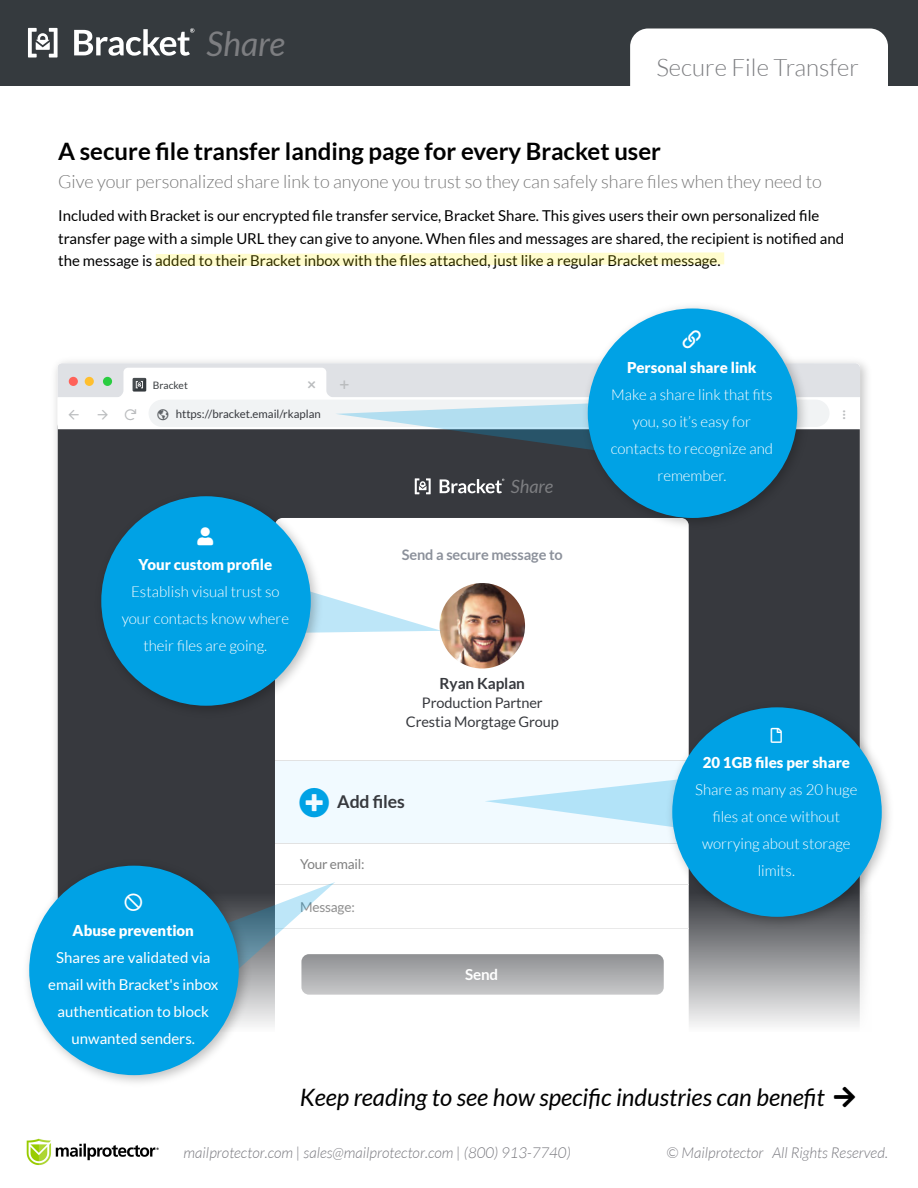
<style>
.page{position:relative;width:918px;height:1188px;background:#fff}
.page>*{position:absolute;margin:0;border:0;box-sizing:border-box;transform-origin:0 0}
.t1{font:italic 33.9px "Lato";color:#7d7e81}
.t2{font:700 24px "Lato";color:#000}
.t3{font:italic 24px "Lato";color:#000}
.t4{font:300 24px "Lato";color:#7d7e81}
.t5{font:italic 18.15px "Lato";color:#7d7e81}
.t6{font:300 18px "Lato";color:#787878}
.t7{font:700 17.7px "Lato";letter-spacing:-.01em;color:#37393e}
.t8{font:700 15.45px "Lato";letter-spacing:-.005em;color:#37393e}
.t9{font:700 15.15px "Lato";color:#fff}
.t10{font:15px/22.5px "Lato";color:#000}
.t11{font:300 15px/27px "Lato";color:#fff;text-align:center}
.t12{font:italic 300 15px "Lato";color:#7a7a80}
.t13{font:15px/27px "Lato";color:#fff;text-align:center}
.t14{font:900 15px "Lato";color:#fff}
.t15{font:14.55px/18.8px "Lato";letter-spacing:-.005em;color:#37393e;text-align:center}
.t16{font:700 14.55px "Lato";letter-spacing:-.005em;color:#8c919b}
.t17{font:13.65px "Lato";letter-spacing:-.015em;color:#7f7f7f}
.t18{font:11.4px "Lato";color:#37393e}
.t19{font:10.2px "Lato";color:#3c4043}
</style>
<div class="page">
<div style="left:0;top:0;width:918px;height:86px;background:#353a3e"></div>
<svg style="left:28px;top:28px;width:30px;height:30px"></svg>
<svg style="left:74px;top:28px;width:120px;height:28px"></svg>
<div style="left:57px;top:450px;width:803px;height:432px;background:#37393e"></div>
<svg style="left:275px;top:518px;width:414px;height:364px"></svg>
<svg style="left:415px;top:478px;width:16px;height:16px"></svg>
<svg style="left:440px;top:479px;width:64px;height:14px"></svg>
<svg style="left:333px;top:524px;width:299px;height:229px"></svg>
<div style="left:275px;top:760px;width:414px;height:83px;background:#f1faff"></div>
<hr style="left:275px;top:843px;width:414px;height:1px;background:#e2e2e2">
<hr style="left:275px;top:760px;width:414px;height:1px;background:#e2e2e2">
<hr style="left:275px;top:884px;width:414px;height:1px;background:#e2e2e2">
<svg style="left:255px;top:928px;width:615px;height:103px"></svg>
<svg style="left:485px;top:781px;width:177px;height:45px"></svg>
<svg style="left:255px;top:882px;width:80px;height:95px"></svg>
<svg style="left:328px;top:584px;width:113px;height:49px"></svg>
<img style="left:91px;top:485px;width:237px;height:237px">
<div style="left:101px;top:496px;width:210px;height:210px;background:#00a2e5;border-radius:50%"></div>
<img style="left:577px;top:306px;width:237px;height:229px">
<div style="left:588px;top:308px;width:209px;height:210px;background:#00a2e5;border-radius:50%"></div>
<img style="left:27px;top:855px;width:228px;height:228px">
<div style="left:29px;top:866px;width:210px;height:209px;background:#00a2e5;border-radius:50%"></div>
<img style="left:662px;top:697px;width:228px;height:237px">
<div style="left:672px;top:707px;width:210px;height:210px;background:#00a2e5;border-radius:50%"></div>
<svg style="left:156px;top:252px;width:568px;height:14px;background:#fffcd4"></svg>
<div style="left:630px;top:28px;width:258px;height:86px;background:#fff;border-radius:18px"></div>
<img style="left:26px;top:1138px;width:133px;height:28px">
<svg style="left:57px;top:363px;width:803px;height:87px"></svg>
<h1 class="t1" style="left:207px;top:25px;width:80px">Share</h1>
<h2 class="t4" style="left:656px;top:54px;width:204px">Secure File Transfer</h2>
<h2 class="t2" style="left:58px;top:137px;width:604px">A secure file transfer landing page for every Bracket user</h2>
<p class="t6" style="left:58px;top:172px;width:765px">Give your personalized share link to anyone you trust so they can safely share files when they need to</p>
<p class="t10" style="left:58px;top:205px;width:787px">Included with Bracket is our encrypted file transfer service, Bracket Share. This gives users their own personalized file transfer page with a simple URL they can give to anyone. When files and messages are shared, the recipient is notified and the message is added to their Bracket inbox with the files attached, just like a regular Bracket message.</p>
<p class="t19" style="left:153px;top:379px;width:36px">Bracket</p>
<p class="t18" style="left:176px;top:408px;width:147px">https://bracket.email/rkaplan</p>
<p class="t14" style="left:138px;top:556px;width:135px">Your custom profile</p>
<p class="t11" style="left:122px;top:578px;width:169px">Establish visual trust so your contacts know where their files are going.</p>
<p class="t5" style="left:511px;top:477px;width:44px">Share</p>
<p class="t16" style="left:402px;top:546px;width:163px">Send a secure message to</p>
<p class="t8" style="left:440px;top:675px;width:87px">Ryan Kaplan</p>
<p class="t15" style="left:406px;top:693px;width:155px">Production Partner<br>Crestia Morgtage Group</p>
<p class="t7" style="left:337px;top:792px;width:69px">Add files</p>
<p class="t17" style="left:300px;top:857px;width:66px">Your email:</p>
<p class="t14" style="left:73px;top:921px;width:123px">Abuse prevention</p>
<p class="t13" style="left:48px;top:944px;width:172px">Shares are validated via email with Bracket's inbox authentication to block unwanted senders.</p>
<p class="t17" style="left:300px;top:899px;width:56px">Message:</p>
<p class="t9" style="left:465px;top:966px;width:34px">Send</p>
<p class="t14" style="left:627px;top:358px;width:131px">Personal share link</p>
<p class="t11" style="left:611px;top:381px;width:164px">Make a share link that fits you, so it’s easy for contacts to recognize and remember.</p>
<p class="t14" style="left:703px;top:754px;width:149px">20 1GB files per share</p>
<p class="t11" style="left:695px;top:777px;width:164px">Share as many as 20 huge files at once without worrying about storage limits.</p>
<h2 class="t3" style="left:300px;top:1084px;width:526px">Keep reading to see how specific industries can benefit</h2>
<p class="t12" style="left:184px;top:1145px;width:389px">mailprotector.com | sales@mailprotector.com | (800) 913-7740)</p>
<p class="t12" style="left:667px;top:1145px;width:223px">© Mailprotector All Rights Reserved.</p>
</div>
